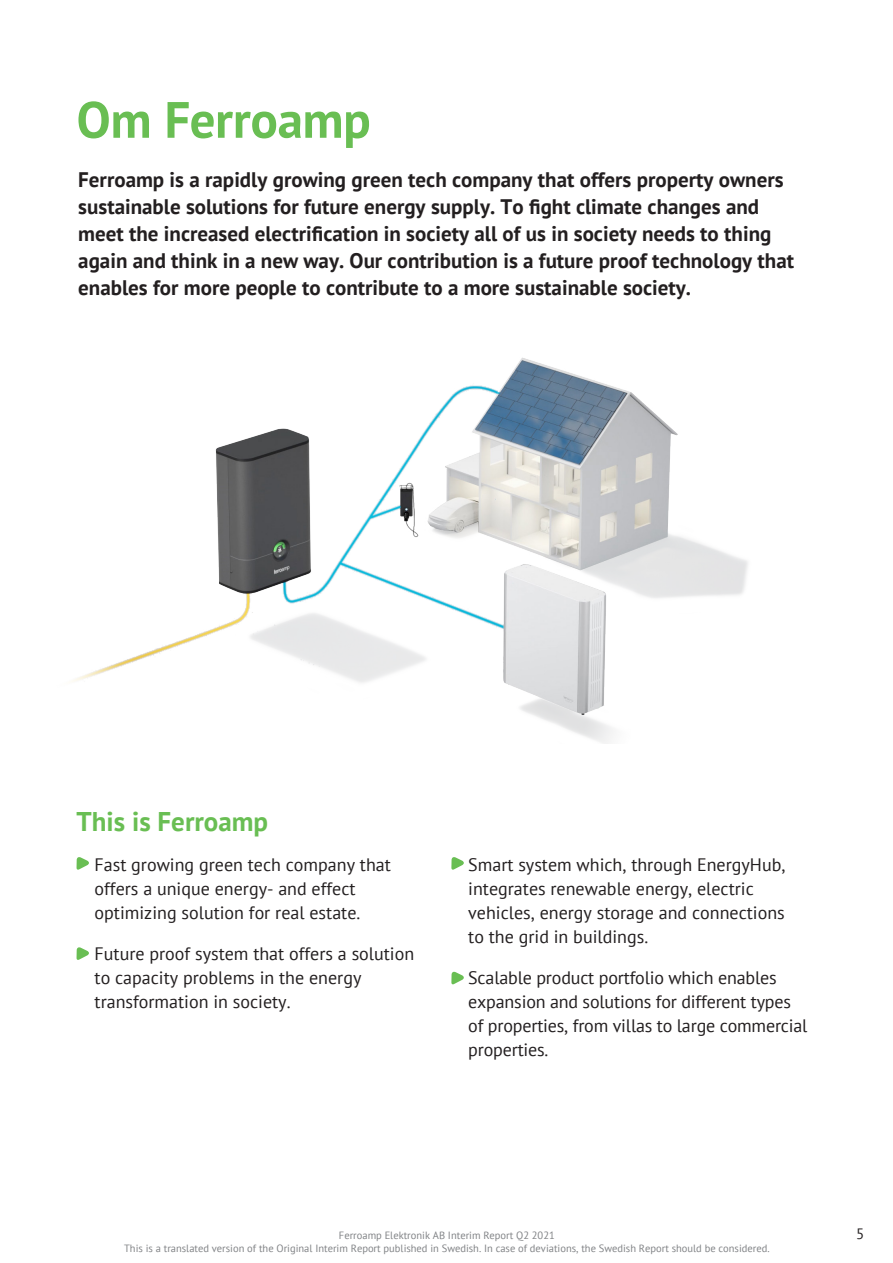
<style>
.page{position:relative;width:893px;height:1263px;background:#fff}
.page>*{position:absolute;margin:0;border:0;box-sizing:border-box;transform-origin:0 0}
.Rubrik{font:700 51px "PT Sans";letter-spacing:-.005em;color:#69be53}
.t1{font:700 27px "PT Sans";color:#69be53}
.t2{font:700 21px/27px "PT Sans";color:#231f20}
.t3{font:18px/24px "PT Sans";color:#231f20}
.t4{font:15px "PT Sans";color:#231f20}
.t5{font:10.5px "PT Sans";color:#808285}
</style>
<div class="page">
<img style="left:72px;top:357px;width:676px;height:386px">
<svg style="left:77px;top:857px;width:12px;height:13px"></svg>
<svg style="left:451px;top:857px;width:13px;height:13px"></svg>
<svg style="left:77px;top:947px;width:12px;height:13px"></svg>
<svg style="left:451px;top:971px;width:13px;height:14px"></svg>
<p class="Rubrik" style="left:77px;top:86px;width:296px">Om Ferroamp</p>
<p class="t2" style="left:78px;top:166px;width:717px">Ferroamp is a rapidly growing green tech company that offers property owners sustainable solutions for future energy supply. To fight climate changes and meet the increased electrification in society all of us in society needs to thing again and think in a new way. Our contribution is a future proof technology that enables for more people to contribute to a more sustainable society.</p>
<p class="t1" style="left:77px;top:804px;width:193px">This is Ferroamp</p>
<p class="t3" style="left:95px;top:852px;width:298px">Fast growing green tech company that offers a unique energy- and effect optimizing solution for real estate.</p>
<p class="t3" style="left:95px;top:941px;width:321px">Future proof system that offers a solution to capacity problems in the energy transformation in society.</p>
<p class="t3" style="left:468px;top:852px;width:319px">Smart system which, through EnergyHub, integrates renewable energy, electric vehicles, energy storage and connections to the grid in buildings.</p>
<p class="t3" style="left:468px;top:965px;width:341px">Scalable product portfolio which enables expansion and solutions for different types of properties, from villas to large commercial properties.</p>
<p class="t5" style="left:339px;top:1229px;width:217px">Ferroamp Elektronik AB Interim Report Q2 2021</p>
<p class="t5" style="left:124px;top:1241px;width:647px">This is a translated version of the Original Interim Report published in Swedish. In case of deviations, the Swedish Report should be considered.</p>
<p class="t4" style="left:856px;top:1224px;width:10px">5</p>
</div>
